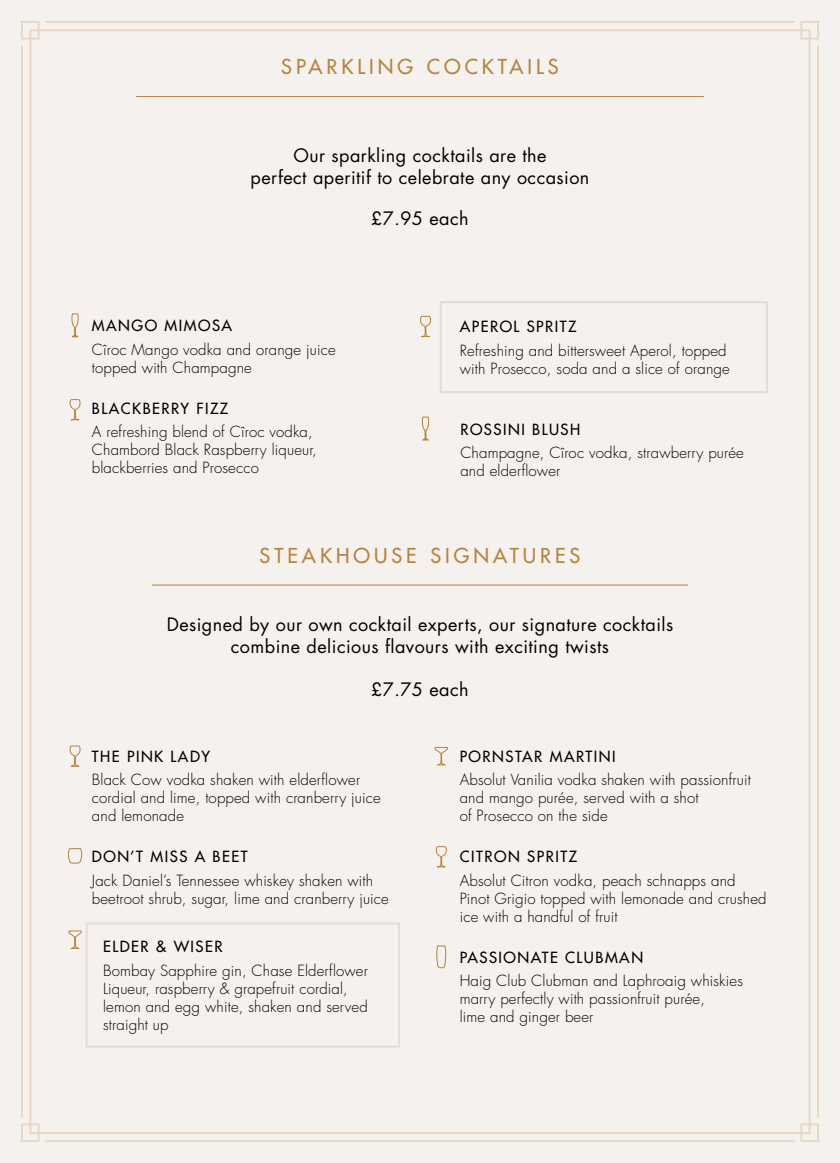
<style>
.page{position:relative;width:840px;height:1163px;background:#fff}
.page>*{position:absolute;margin:0;border:0;box-sizing:border-box;transform-origin:0 0}
.t1{font:500 20px "Futura Std";letter-spacing:.2em;color:#b7833e}
.t2{font:18px/21.6px "Futura Std";letter-spacing:.025em;color:#000;text-align:center}
.t3{font:300 15px/18px "Futura Std";letter-spacing:.01em;color:#000}
.t4{font:500 15px "Futura Std";letter-spacing:.1em;color:#000}
</style>
<div class="page">
<div style="left:0;top:0;width:839px;height:1162px;background:#f4f1ef"></div>
<div style="left:21px;top:21px;width:19px;height:19px;border:2px solid #e9d8c4"></div>
<div style="left:21px;top:1123px;width:19px;height:18px;border:2px solid #e9d8c4"></div>
<div style="left:799px;top:21px;width:19px;height:19px;border:2px solid #e9d8c4"></div>
<div style="left:799px;top:1123px;width:19px;height:18px;border:2px solid #e9d8c4"></div>
<hr style="left:45px;top:21px;width:749px;height:2px;background:#e9d8c4">
<hr style="left:45px;top:1139px;width:749px;height:2px;background:#e9d8c4">
<hr style="left:816px;top:46px;width:2px;height:1071px;background:#e9d8c4">
<hr style="left:21px;top:46px;width:2px;height:1071px;background:#e9d8c4">
<hr style="left:136px;top:96px;width:567px;height:1px;background:#b7833e">
<hr style="left:152px;top:584px;width:535px;height:1px;background:#b7833e">
<div style="left:439px;top:301px;width:328px;height:92px;border:2px solid #dededf"></div>
<svg style="left:420px;top:315px;width:11px;height:22px"></svg>
<svg style="left:71px;top:313px;width:8px;height:25px"></svg>
<svg style="left:421px;top:416px;width:8px;height:25px"></svg>
<svg style="left:69px;top:399px;width:12px;height:22px"></svg>
<svg style="left:67px;top:848px;width:16px;height:16px"></svg>
<svg style="left:69px;top:745px;width:12px;height:22px"></svg>
<svg style="left:434px;top:746px;width:14px;height:19px"></svg>
<svg style="left:435px;top:846px;width:12px;height:21px"></svg>
<svg style="left:436px;top:945px;width:10px;height:24px"></svg>
<div style="left:86px;top:922px;width:314px;height:125px;border:2px solid #dededf"></div>
<svg style="left:68px;top:930px;width:14px;height:19px"></svg>
<h1 class="t1" style="left:281px;top:54px;width:279px">SPARKLING COCKTAILS</h1>
<p class="t2" style="left:250px;top:145px;width:340px">Our sparkling cocktails are the<br>perfect aperitif to celebrate any occasion</p>
<p class="t2" style="left:371px;top:207px;width:99px">£7.95 each</p>
<p class="t4" style="left:92px;top:316px;width:142px">MANGO MIMOSA</p>
<p class="t3" style="left:92px;top:341px;width:245px">Cîroc Mango vodka and orange juice topped with Champagne</p>
<p class="t4" style="left:92px;top:399px;width:138px">BLACKBERRY FIZZ</p>
<p class="t3" style="left:92px;top:423px;width:226px">A refreshing blend of Cîroc vodka,<br>Chambord Black Raspberry liqueur, blackberries and Prosecco</p>
<p class="t4" style="left:460px;top:419px;width:121px">ROSSINI BLUSH</p>
<p class="t4" style="left:459px;top:317px;width:118px">APEROL SPRITZ</p>
<p class="t3" style="left:459px;top:342px;width:271px">Refreshing and bittersweet Aperol, topped with Prosecco, soda and a slice of orange</p>
<p class="t3" style="left:460px;top:444px;width:285px">Champagne, Cîroc vodka, strawberry purée and elderflower</p>
<h1 class="t1" style="left:259px;top:543px;width:322px">STEAKHOUSE SIGNATURES</h1>
<p class="t2" style="left:166px;top:614px;width:508px">Designed by our own cocktail experts, our signature cocktails combine delicious flavours with exciting twists</p>
<p class="t2" style="left:371px;top:678px;width:99px">£7.75 each</p>
<p class="t4" style="left:92px;top:746px;width:120px">THE PINK LADY</p>
<p class="t3" style="left:92px;top:771px;width:290px">Black Cow vodka shaken with elderflower cordial and lime, topped with cranberry juice and lemonade</p>
<p class="t4" style="left:92px;top:847px;width:157px">DON’T MISS A BEET</p>
<p class="t3" style="left:92px;top:871px;width:298px">Jack Daniel’s Tennessee whiskey shaken with beetroot shrub, sugar, lime and cranberry juice</p>
<p class="t4" style="left:103px;top:937px;width:121px">ELDER &amp; WISER</p>
<p class="t3" style="left:103px;top:961px;width:266px">Bombay Sapphire gin, Chase Elderflower Liqueur, raspberry &amp; grapefruit cordial, lemon and egg white, shaken and served straight up</p>
<p class="t4" style="left:459px;top:746px;width:157px">PORNSTAR MARTINI</p>
<p class="t3" style="left:459px;top:771px;width:292px">Absolut Vanilia vodka shaken with passionfruit and mango purée, served with a shot<br>of Prosecco on the side</p>
<p class="t4" style="left:459px;top:847px;width:119px">CITRON SPRITZ</p>
<p class="t3" style="left:459px;top:871px;width:308px">Absolut Citron vodka, peach schnapps and<br>Pinot Grigio topped with lemonade and crushed ice with a handful of fruit</p>
<p class="t4" style="left:459px;top:947px;width:185px">PASSIONATE CLUBMAN</p>
<p class="t3" style="left:459px;top:972px;width:284px">Haig Club Clubman and Laphroaig whiskies marry perfectly with passionfruit purée,<br>lime and ginger beer</p>
</div>
